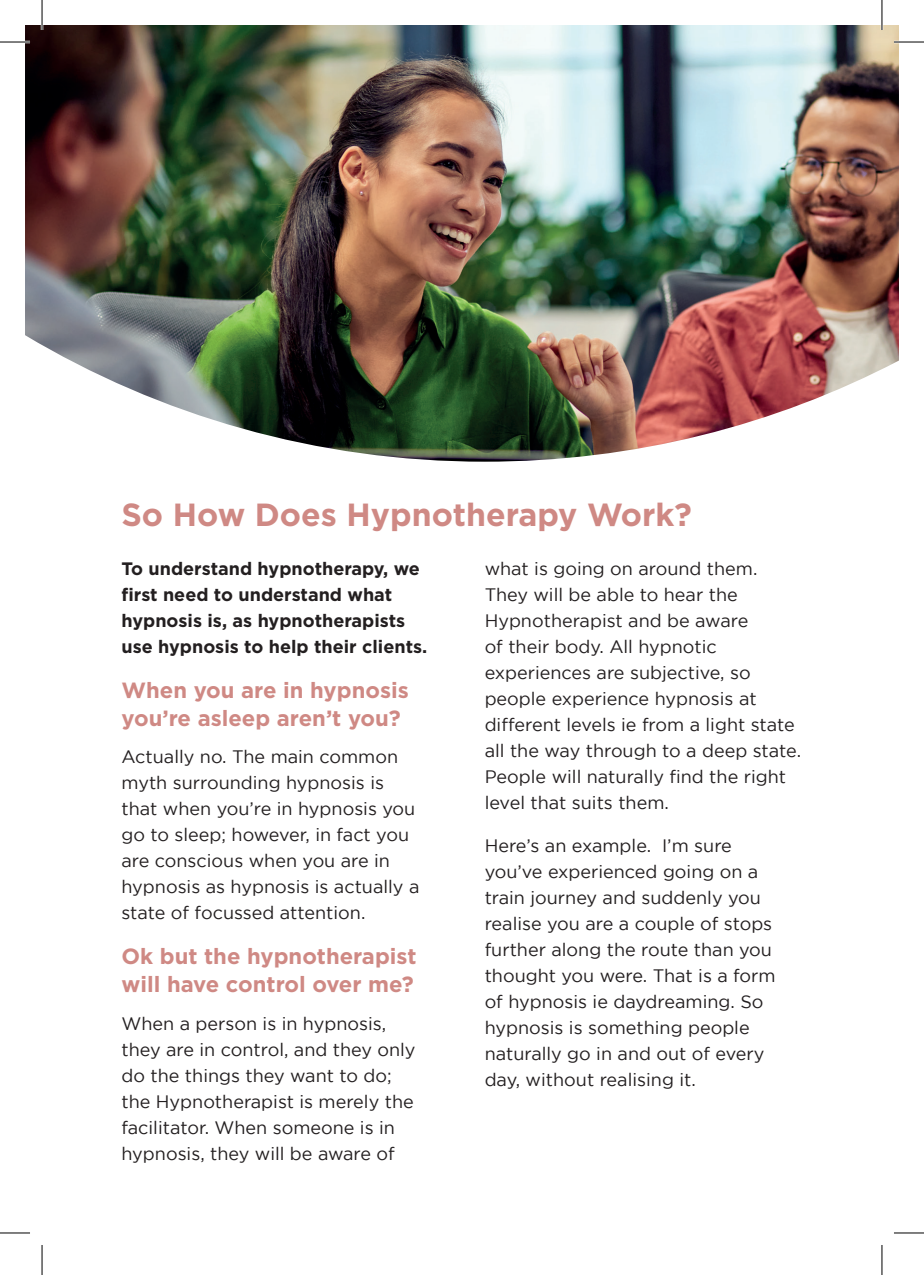
<style>
.page{position:relative;width:924px;height:1275px;background:#fff}
.page>*{position:absolute;margin:0;border:0;box-sizing:border-box;transform-origin:0 0}
.t1{font:700 32px "Gotham";color:#cf8984}
.t2{font:700 22px/28px "Gotham";color:#cf8984}
.t3{font:18px/26px "Gotham";color:#231f20}
.t4{font:700 18px/26px "Gotham";color:#231f20}
</style>
<div class="page">
<img style="left:25px;top:25px;width:873px;height:437px">
<svg style="left:849px;top:25px;width:49px;height:133px;background:#8e705e"></svg>
<hr style="left:0;top:41px;width:30px;height:2px;background:#fff">
<hr style="left:893px;top:41px;width:30px;height:2px;background:#fff">
<hr style="left:41px;top:0;width:2px;height:30px;background:#fff">
<hr style="left:880px;top:0;width:2px;height:30px;background:#fff">
<hr style="left:0;top:42px;width:30px;height:1px;background:#000">
<hr style="left:893px;top:42px;width:30px;height:1px;background:#000">
<hr style="left:0;top:1232px;width:30px;height:1px;background:#000">
<hr style="left:893px;top:1232px;width:30px;height:1px;background:#000">
<hr style="left:42px;top:0;width:1px;height:30px;background:#000">
<hr style="left:42px;top:1245px;width:1px;height:30px;background:#000">
<hr style="left:881px;top:0;width:1px;height:30px;background:#000">
<hr style="left:881px;top:1245px;width:1px;height:30px;background:#000">
<h1 class="t1" style="left:121px;top:496px;width:571px">So How Does Hypnotherapy Work?</h1>
<p class="t4" style="left:121px;top:555px;width:307px">To understand hypnotherapy, we first need to understand what hypnosis is, as hypnotherapists use hypnosis to help their clients.</p>
<p class="t2" style="left:121px;top:675px;width:289px">When you are in hypnosis you’re asleep aren’t you?</p>
<p class="t3" style="left:121px;top:743px;width:299px">Actually no. The main common myth surrounding hypnosis is that when you’re in hypnosis you go to sleep; however, in fact you are conscious when you are in hypnosis as hypnosis is actually a state of focussed attention.</p>
<p class="t2" style="left:121px;top:942px;width:296px">Ok but the hypnotherapist will have control over me?</p>
<p class="t3" style="left:121px;top:1010px;width:295px">When a person is in hypnosis, they are in control, and they only do the things they want to do; the Hypnotherapist is merely the facilitator. When someone is in hypnosis, they will be aware of</p>
<p class="t3" style="left:484px;top:555px;width:318px">what is going on around them.<br>They will be able to hear the<br>Hypnotherapist and be aware<br>of their body. All hypnotic experiences are subjective, so people experience hypnosis at different levels ie from a light state all the way through to a deep state.<br>People will naturally find the right level that suits them.</p>
<p class="t3" style="left:484px;top:832px;width:292px">Here’s an example. I’m sure you’ve experienced going on a train journey and suddenly you realise you are a couple of stops further along the route than you thought you were. That is a form of hypnosis ie daydreaming. So hypnosis is something people naturally go in and out of every day, without realising it.</p>
</div>
